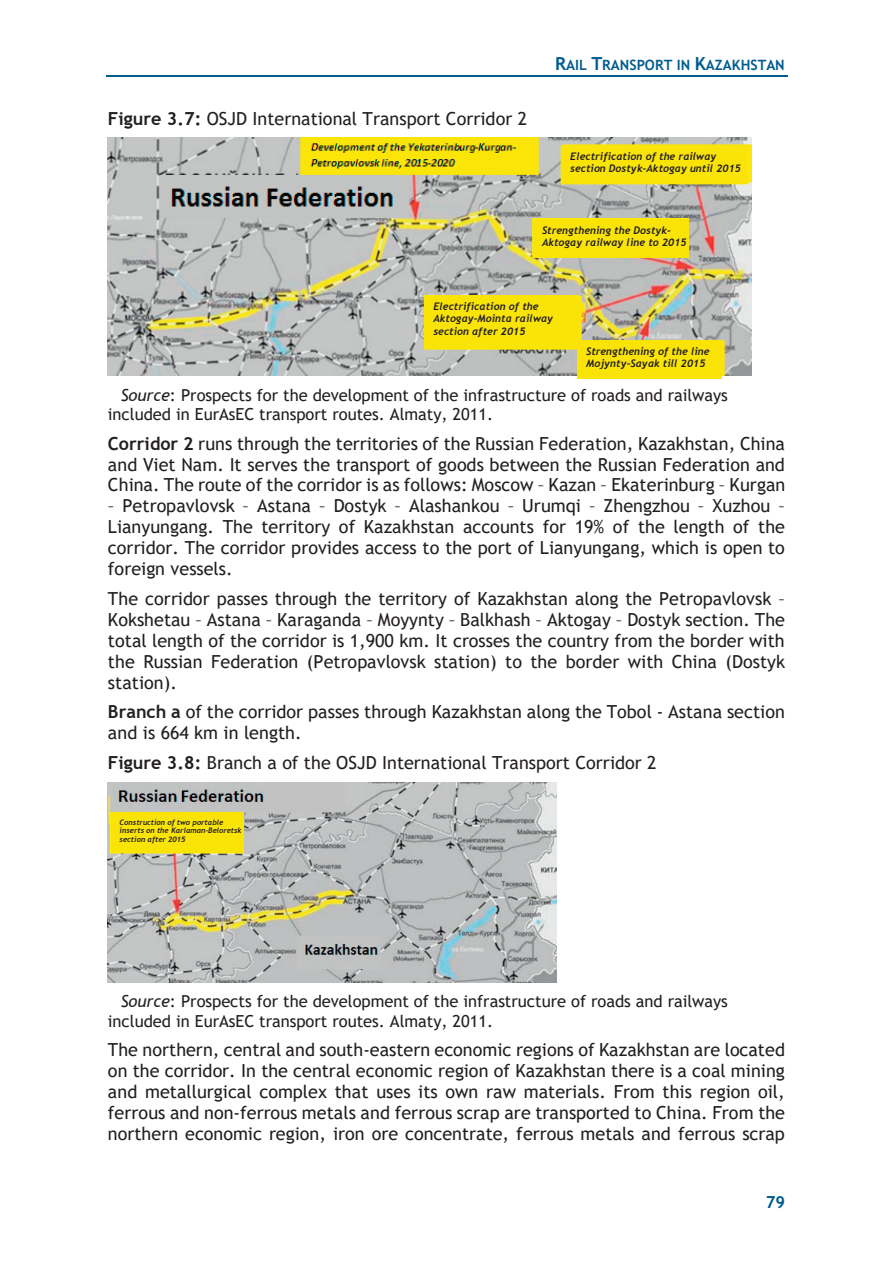
<style>
.page{position:relative;width:893px;height:1263px;background:#fff}
.page>*{position:absolute;margin:0;border:0;box-sizing:border-box;transform-origin:0 0}
.t1{font:18px/20.9px "Trebuchet MS";letter-spacing:.005em;color:#231f20;text-align:justify}
.t2{font:16.5px/19.2px "Trebuchet MS";letter-spacing:-.005em;color:#231f20}
.t3{font:700 16.5px "Trebuchet MS";color:#005c8f}
.t4{font:700 14.25px "Trebuchet MS";color:#005c8f}
.t5{font:italic 700 10.5px/12.3px "Trebuchet";color:#231f20}
.t6{font:italic 700 7.5px/8.7px "Trebuchet";letter-spacing:-.005em;color:#231f20}
.s1{font-weight:700}
.s2{font-size:18px}
.s3{font-style:italic}
</style>
<div class="page">
<hr style="left:106px;top:75px;width:681px;height:2px;background:#005c8f">
<img style="left:108px;top:138px;width:643px;height:238px">
<img style="left:108px;top:782px;width:448px;height:201px">
<div style="left:561px;top:145px;width:187px;height:39px;border:1px solid #fcee06"></div>
<div style="left:561px;top:146px;width:187px;height:38px;background:#fae408"></div>
<div style="left:533px;top:219px;width:155px;height:38px;background:#fae408"></div>
<div style="left:424px;top:295px;width:156px;height:52px;background:#fae408"></div>
<div style="left:577px;top:340px;width:145px;height:39px;background:#fae408"></div>
<div style="left:111px;top:813px;width:132px;height:40px;background:#fae408"></div>
<p class="t1" style="left:108px;top:108px;width:421px"><span class="s1">Figure 3.7:</span> OSJD International Transport Corridor 2</p>
<p class="t4" style="left:555px;top:57px;width:231px"><span class="s2">R</span>AIL <span class="s2">T</span>RANSPORT IN <span class="s2">K</span>AZAKHSTAN</p>
<p class="t5" style="left:570px;top:150px;width:172px">Electrification of the railway section Dostyk-Aktogay until 2015</p>
<p class="t5" style="left:542px;top:224px;width:146px">Strengthening the Dostyk-<br>Aktogay railway line to 2015</p>
<p class="t5" style="left:433px;top:300px;width:121px">Electrification of the<br>Aktogay-Mointa railway section after 2015</p>
<p class="t5" style="left:586px;top:345px;width:125px">Strengthening of the line<br>Mojynty-Sayak till 2015</p>
<p class="t2" style="left:108px;top:385px;width:621px;text-indent:13px"><span class="s3">Source</span>: Prospects for the development of the infrastructure of roads and railways included in EurAsEC transport routes. Almaty, 2011.</p>
<p class="t1" style="left:108px;top:433px;width:679px"><span class="s1">Corridor 2</span> runs through the territories of the Russian Federation, Kazakhstan, China and Viet Nam. It serves the transport of goods between the Russian Federation and China. The route of the corridor is as follows: Moscow – Kazan – Ekaterinburg – Kurgan</p>
<p class="t1" style="left:108px;top:495px;width:678px">– Petropavlovsk – Astana – Dostyk – Alashankou – Urumqi – Zhengzhou – Xuzhou – Lianyungang. The territory of Kazakhstan accounts for 19% of the length of the corridor. The corridor provides access to the port of Lianyungang, which is open to foreign vessels.</p>
<p class="t1" style="left:108px;top:588px;width:679px">The corridor passes through the territory of Kazakhstan along the Petropavlovsk – Kokshetau – Astana – Karaganda – Moyynty – Balkhash – Aktogay – Dostyk section. The total length of the corridor is 1,900 km. It crosses the country from the border with the Russian Federation (Petropavlovsk station) to the border with China (Dostyk station).</p>
<p class="t1" style="left:108px;top:702px;width:678px"><span class="s1">Branch a</span> of the corridor passes through Kazakhstan along the Tobol - Astana section and is 664 km in length.</p>
<p class="t1" style="left:108px;top:753px;width:550px"><span class="s1">Figure 3.8:</span> Branch a of the OSJD International Transport Corridor 2</p>
<p class="t6" style="left:120px;top:818px;width:123px">Construction of two portable inserts on the Karlaman-Beloretsk section after 2015</p>
<p class="t2" style="left:108px;top:992px;width:621px;text-indent:13px"><span class="s3">Source</span>: Prospects for the development of the infrastructure of roads and railways included in EurAsEC transport routes. Almaty, 2011.</p>
<p class="t1" style="left:108px;top:1039px;width:679px">The northern, central and south-eastern economic regions of Kazakhstan are located on the corridor. In the central economic region of Kazakhstan there is a coal mining and metallurgical complex that uses its own raw materials. From this region oil, ferrous and non-ferrous metals and ferrous scrap are transported to China. From the northern economic region, iron ore concentrate, ferrous metals and ferrous scrap</p>
<p class="t3" style="left:766px;top:1193px;width:21px">79</p>
</div>
